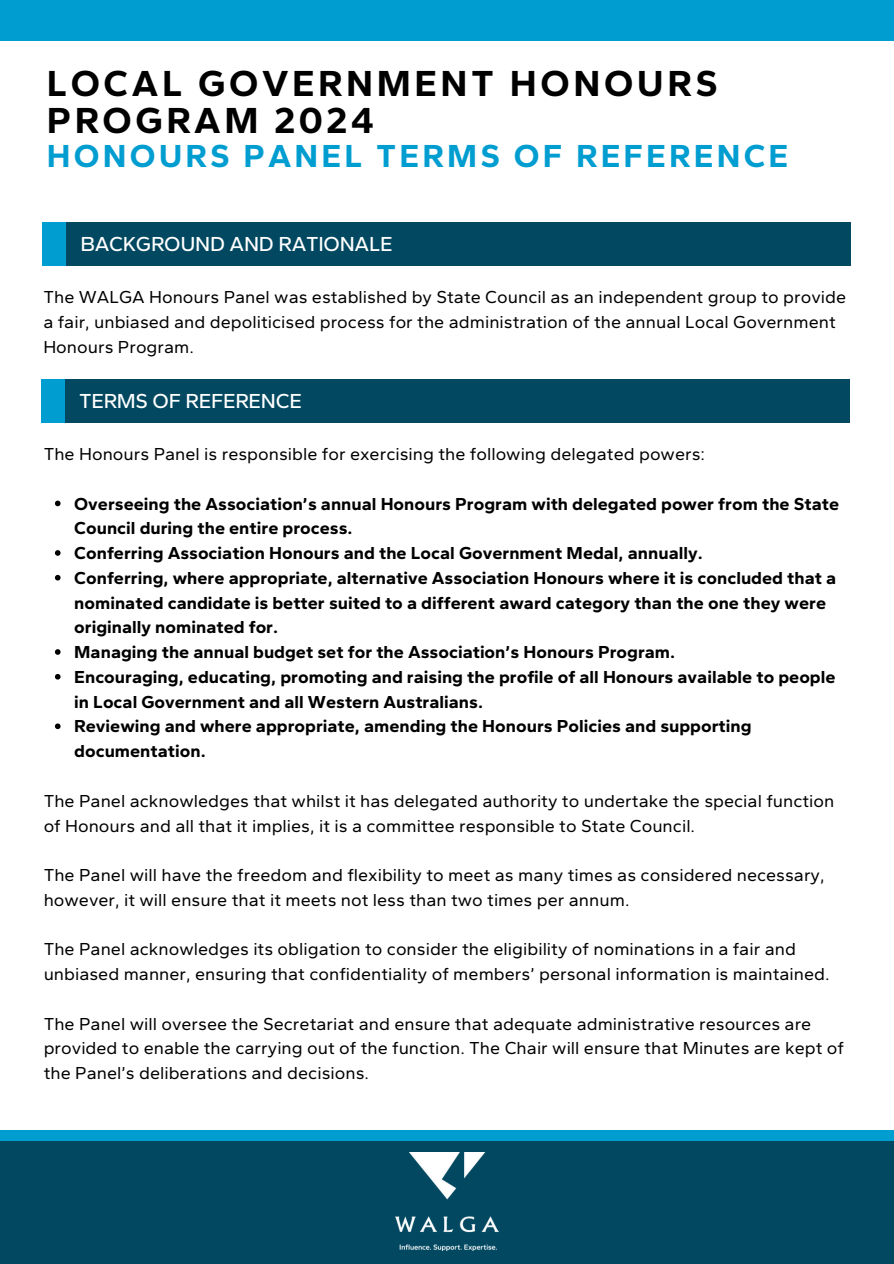
<style>
.page{position:relative;width:894px;height:1264px;background:#fff}
.page>*{position:absolute;margin:0;border:0;box-sizing:border-box;transform-origin:0 0}
.t1{font:700 37.5px/37.2px "Gantari";letter-spacing:.095em;color:#000}
.t2{font:700 33px "Gantari";letter-spacing:.095em;color:#009dd1}
.t3{font:500 21px "Gantari";letter-spacing:-.01em;color:#fff}
.t4{font:18px/24.8px "Gantari";color:#000}
.t5{font:700 18px/24.8px "Gantari";color:#000}
</style>
<div class="page">
<div style="left:0;top:0;width:893px;height:41px;background:#009dd1"></div>
<div style="left:43px;top:222px;width:23px;height:44px;background:#009dd1"></div>
<div style="left:66px;top:222px;width:784px;height:44px;background:#014860"></div>
<div style="left:0;top:1141px;width:893px;height:122px;background:#014860"></div>
<div style="left:0;top:1130px;width:893px;height:11px;background:#009dd1"></div>
<div style="left:41px;top:379px;width:24px;height:43px;background:#009dd1"></div>
<div style="left:65px;top:379px;width:784px;height:43px;background:#014860"></div>
<img style="left:395px;top:1152px;width:103px;height:98px">
<svg style="left:55px;top:500px;width:6px;height:6px"></svg>
<svg style="left:55px;top:550px;width:6px;height:5px"></svg>
<svg style="left:55px;top:575px;width:6px;height:5px"></svg>
<svg style="left:55px;top:649px;width:6px;height:5px"></svg>
<svg style="left:55px;top:674px;width:6px;height:5px"></svg>
<svg style="left:55px;top:723px;width:6px;height:6px"></svg>
<p class="t1" style="left:47px;top:65px;width:672px">LOCAL GOVERNMENT HONOURS<br>PROGRAM 2024</p>
<p class="t2" style="left:47px;top:136px;width:742px">HONOURS PANEL TERMS OF REFERENCE</p>
<h2 class="t3" style="left:80px;top:231px;width:314px">BACKGROUND AND RATIONALE</h2>
<h3 class="t4" style="left:43px;top:284px;width:804px">The WALGA Honours Panel was established by State Council as an independent group to provide a fair, unbiased and depoliticised process for the administration of the annual Local Government<br>Honours Program.</h3>
<p class="t3" style="left:79px;top:387px;width:224px">TERMS OF REFERENCE</p>
<p class="t4" style="left:44px;top:441px;width:662px">The Honours Panel is responsible for exercising the following delegated powers:</p>
<p class="t5" style="left:74px;top:491px;width:766px">Overseeing the Association’s annual Honours Program with delegated power from the State<br>Council during the entire process.</p>
<p class="t5" style="left:74px;top:540px;width:629px">Conferring Association Honours and the Local Government Medal, annually.</p>
<p class="t5" style="left:74px;top:565px;width:763px">Conferring, where appropriate, alternative Association Honours where it is concluded that a nominated candidate is better suited to a different award category than the one they were originally nominated for.</p>
<p class="t5" style="left:74px;top:639px;width:602px">Managing the annual budget set for the Association’s Honours Program.</p>
<p class="t5" style="left:74px;top:664px;width:762px">Encouraging, educating, promoting and raising the profile of all Honours available to people in Local Government and all Western Australians.</p>
<p class="t5" style="left:74px;top:713px;width:678px">Reviewing and where appropriate, amending the Honours Policies and supporting documentation.</p>
<p class="t4" style="left:44px;top:788px;width:792px">The Panel acknowledges that whilst it has delegated authority to undertake the special function of Honours and all that it implies, it is a committee responsible to State Council.</p>
<p class="t4" style="left:44px;top:862px;width:782px">The Panel will have the freedom and flexibility to meet as many times as considered necessary, however, it will ensure that it meets not less than two times per annum.</p>
<p class="t4" style="left:44px;top:936px;width:787px">The Panel acknowledges its obligation to consider the eligibility of nominations in a fair and unbiased manner, ensuring that confidentiality of members’ personal information is maintained.</p>
<p class="t4" style="left:44px;top:1010px;width:801px">The Panel will oversee the Secretariat and ensure that adequate administrative resources are provided to enable the carrying out of the function. The Chair will ensure that Minutes are kept of the Panel’s deliberations and decisions.</p>
</div>
